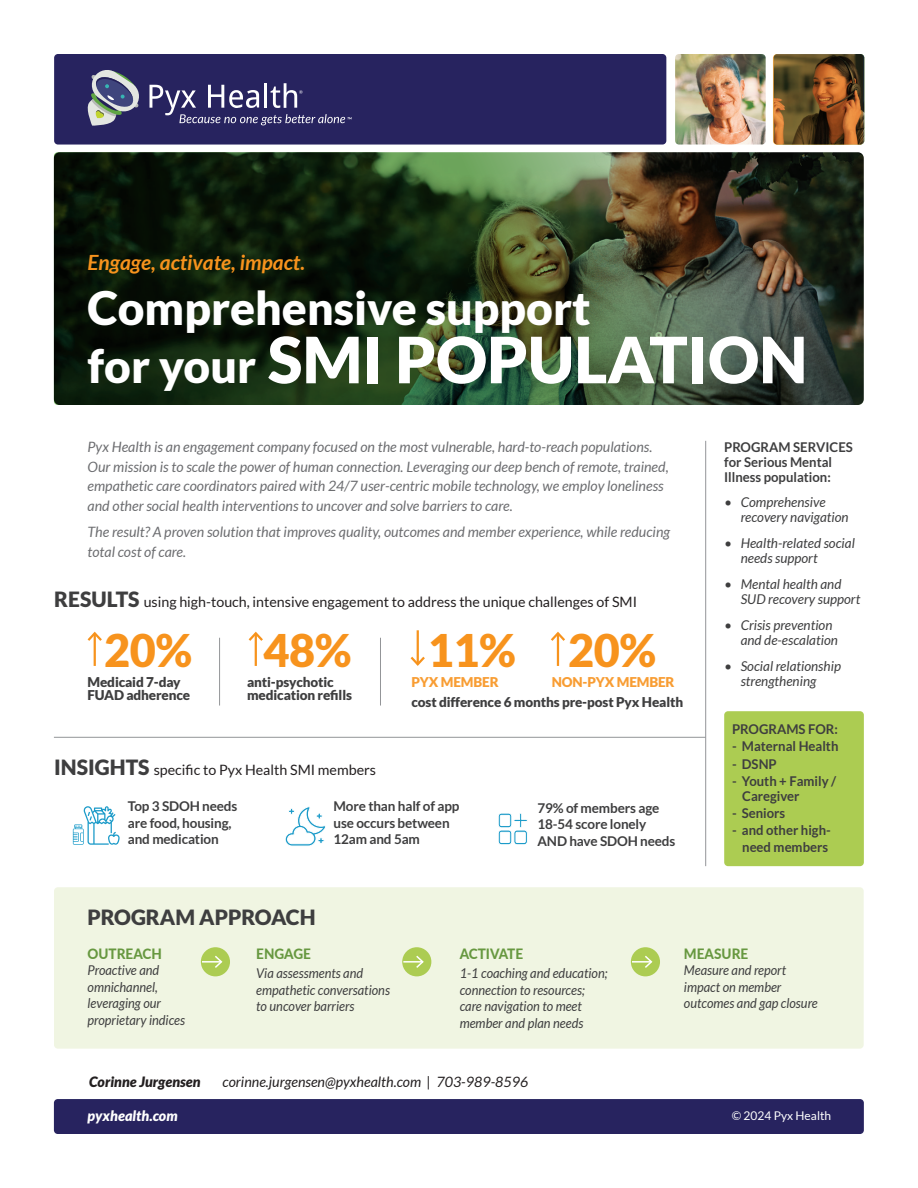
<style>
.page{position:relative;width:918px;height:1188px;background:#fff}
.page>*{position:absolute;margin:0;border:0;box-sizing:border-box;transform-origin:0 0}
.t1{font:900 63.9px "Lato";color:#fff}
.t2{font:900 46.2px "Lato";color:#fff}
.t3{font:900 45px "Lato";letter-spacing:-.01em;color:#f7931d}
.t4{font:italic 700 21px "Lato";color:#f7931d}
.t5{font:900 21px "Lato";color:#3e3e3f}
.t6{font:italic 14.25px/19.5px "Lato";color:#6c6d70}
.t7{font:14.25px "Lato";color:#231f20}
.t8{font:italic 14.25px "Lato";color:#231f20}
.t9{font:800 14.25px "Lato";color:#679840;scale:.95 1}
.t10{font:italic 900 14.25px "Lato";color:#231f20}
.t11{font:italic 900 14.25px "Lato";color:#fff}
.t12{font:700 13.5px/16.5px "Lato";color:#3e3e3f}
.t13{font:italic 13.5px/16.5px "Lato";color:#3e3e3f;scale:.95 1}
.t14{font:italic 13.5px/15px "Lato";color:#3e3e3f}
.t15{font:900 13.5px/13.5px "Lato";letter-spacing:-.01em;color:#3e3e3f}
.t16{font:900 13.5px "Lato";letter-spacing:-.01em;color:#f89d33}
.t17{font:12px "Lato";color:#fff}
.s1{font-size:46.2px}
.s2{font-weight:900;font-size:21px;color:#3e3e3f}
</style>
<div class="page">
<div style="left:724px;top:711px;width:140px;height:155px;background:#accc52;border-radius:4px"></div>
<div style="left:54px;top:54px;width:612px;height:91px;background:#27235f;border-radius:4px"></div>
<img style="left:675px;top:54px;width:91px;height:91px">
<img style="left:54px;top:152px;width:809px;height:253px;border-radius:4px">
<svg style="left:773px;top:54px;width:90px;height:91px;background:#764e24"></svg>
<div style="left:54px;top:1099px;width:810px;height:35px;background:#27235f;border-radius:4px"></div>
<hr style="left:705px;top:441px;width:1px;height:425px;background:#939598">
<hr style="left:54px;top:737px;width:652px;height:1px;background:#939598">
<hr style="left:380px;top:638px;width:1px;height:68px;background:#939598">
<hr style="left:219px;top:638px;width:1px;height:68px;background:#939598">
<hr style="left:255px;top:633px;width:2px;height:33px;background:#f7931d">
<svg style="left:248px;top:631px;width:15px;height:12px"></svg>
<hr style="left:557px;top:633px;width:2px;height:33px;background:#f7931d">
<svg style="left:551px;top:631px;width:14px;height:12px"></svg>
<hr style="left:417px;top:630px;width:2px;height:34px;background:#f7931d">
<svg style="left:410px;top:654px;width:15px;height:12px"></svg>
<hr style="left:94px;top:633px;width:2px;height:33px;background:#f7931d">
<svg style="left:87px;top:631px;width:15px;height:12px"></svg>
<svg style="left:87px;top:70px;width:52px;height:56px"></svg>
<svg style="left:150px;top:83px;width:202px;height:42px"></svg>
<svg style="left:498px;top:813px;width:30px;height:32px"></svg>
<svg style="left:73px;top:806px;width:47px;height:39px"></svg>
<svg style="left:285px;top:806px;width:41px;height:40px"></svg>
<div style="left:54px;top:887px;width:810px;height:162px;background:#f0f5e2;border-radius:4px"></div>
<div style="left:201px;top:947px;width:29px;height:29px;background:#accc52;border-radius:50%"></div>
<svg style="left:202px;top:954px;width:21px;height:16px"></svg>
<div style="left:402px;top:947px;width:29px;height:29px;background:#accc52;border-radius:50%"></div>
<hr style="left:403px;top:961px;width:20px;height:2px;background:#fff">
<svg style="left:415px;top:955px;width:9px;height:13px"></svg>
<div style="left:631px;top:947px;width:29px;height:29px;background:#accc52;border-radius:50%"></div>
<svg style="left:632px;top:954px;width:21px;height:16px"></svg>
<h3 class="t4" style="left:88px;top:251px;width:219px">Engage, activate, impact.</h3>
<h2 class="t2" style="left:88px;top:281px;width:504px">Comprehensive support</h2>
<h1 class="t1" style="left:88px;top:322px;width:721px"><span class="s1">for your</span> SMI POPULATION</h1>
<p class="t6" style="left:88px;top:438px;width:583px">Pyx Health is an engagement company focused on the most vulnerable, hard-to-reach populations.<br>Our mission is to scale the power of human connection. Leveraging our deep bench of remote, trained, empathetic care coordinators paired with 24/7 user-centric mobile technology, we employ loneliness and other social health interventions to uncover and solve barriers to care.</p>
<p class="t6" style="left:88px;top:523px;width:584px">The result? A proven solution that improves quality, outcomes and member experience, while reducing total cost of care.</p>
<p class="t7" style="left:54px;top:594px;width:584px"><span class="s2">RESULTS</span> using high-touch, intensive engagement to address the unique challenges of SMI</p>
<h3 class="t3" style="left:104px;top:624px;width:90px">20%</h3>
<p class="t15" style="left:88px;top:675px;width:104px">Medicaid 7-day<br>FUAD adherence</p>
<h3 class="t3" style="left:264px;top:624px;width:90px">48%</h3>
<p class="t15" style="left:247px;top:675px;width:106px">anti-psychotic medication refills</p>
<p class="t7" style="left:54px;top:762px;width:323px"><span class="s2">INSIGHTS</span> specific to Pyx Health SMI members</p>
<h3 class="t3" style="left:568px;top:624px;width:90px">20%</h3>
<p class="t16" style="left:552px;top:674px;width:124px">NON-PYX MEMBER</p>
<h3 class="t3" style="left:428px;top:624px;width:90px">11%</h3>
<p class="t16" style="left:411px;top:674px;width:89px">PYX MEMBER</p>
<p class="t15" style="left:411px;top:695px;width:273px">cost difference 6 months pre-post Pyx Health</p>
<p class="t12" style="left:128px;top:798px;width:111px">Top 3 SDOH needs are food, housing, and medication</p>
<p class="t12" style="left:334px;top:798px;width:128px">More than half of app use occurs between<br>12am and 5am</p>
<p class="t12" style="left:537px;top:799px;width:139px">79% of members age<br>18-54 score lonely<br>AND have SDOH needs</p>
<p class="t12" style="left:724px;top:439px;width:130px;line-height:15px">PROGRAM SERVICES for Serious Mental<br>Illness population:</p>
<p class="t14" style="left:741px;top:495px;width:110px;text-indent:-16px">• Comprehensive recovery navigation</p>
<p class="t14" style="left:741px;top:536px;width:116px;text-indent:-16px">• Health-related social needs support</p>
<p class="t14" style="left:741px;top:577px;width:121px;text-indent:-16px">• Mental health and<br>SUD recovery support</p>
<p class="t14" style="left:741px;top:618px;width:99px;text-indent:-16px">• Crisis prevention and de-escalation</p>
<p class="t14" style="left:741px;top:659px;width:102px;text-indent:-16px">• Social relationship strengthening</p>
<p class="t12" style="left:732px;top:721px;width:107px">PROGRAMS FOR:</p>
<p class="t12" style="left:732px;top:738px;width:108px">- Maternal Health</p>
<p class="t12" style="left:732px;top:755px;width:46px">- DSNP</p>
<p class="t12" style="left:742px;top:773px;width:96px;line-height:15px;text-indent:-10px">- Youth + Family /<br>Caregiver</p>
<p class="t12" style="left:732px;top:805px;width:55px">- Seniors</p>
<p class="t12" style="left:732px;top:822px;width:100px;text-align:center">- and other high&shy;need members</p>
<h3 class="t5" style="left:87px;top:905px;width:230px">PROGRAM APPROACH</h3>
<p class="t9" style="left:88px;top:943px;width:80px">OUTREACH</p>
<p class="t13" style="left:88px;top:962px;width:104px">Proactive and omnichannel, leveraging our proprietary indices</p>
<p class="t9" style="left:256px;top:943px;width:59px">ENGAGE</p>
<p class="t13" style="left:256px;top:965px;width:142px">Via assessments and empathetic conversations to uncover barriers</p>
<p class="t9" style="left:460px;top:943px;width:68px">ACTIVATE</p>
<p class="t13" style="left:460px;top:965px;width:157px">1-1 coaching and education; connection to resources; care navigation to meet member and plan needs</p>
<p class="t10" style="left:89px;top:1073px;width:113px">Corinne Jurgensen</p>
<p class="t8" style="left:223px;top:1074px;width:307px">corinne.jurgensen@pyxhealth.com | 703-989-8596</p>
<p class="t11" style="left:88px;top:1107px;width:92px">pyxhealth.com</p>
<p class="t9" style="left:684px;top:943px;width:69px">MEASURE</p>
<p class="t13" style="left:684px;top:962px;width:142px">Measure and report impact on member outcomes and gap closure</p>
<p class="t17" style="left:732px;top:1109px;width:101px">© 2024 Pyx Health</p>
</div>
